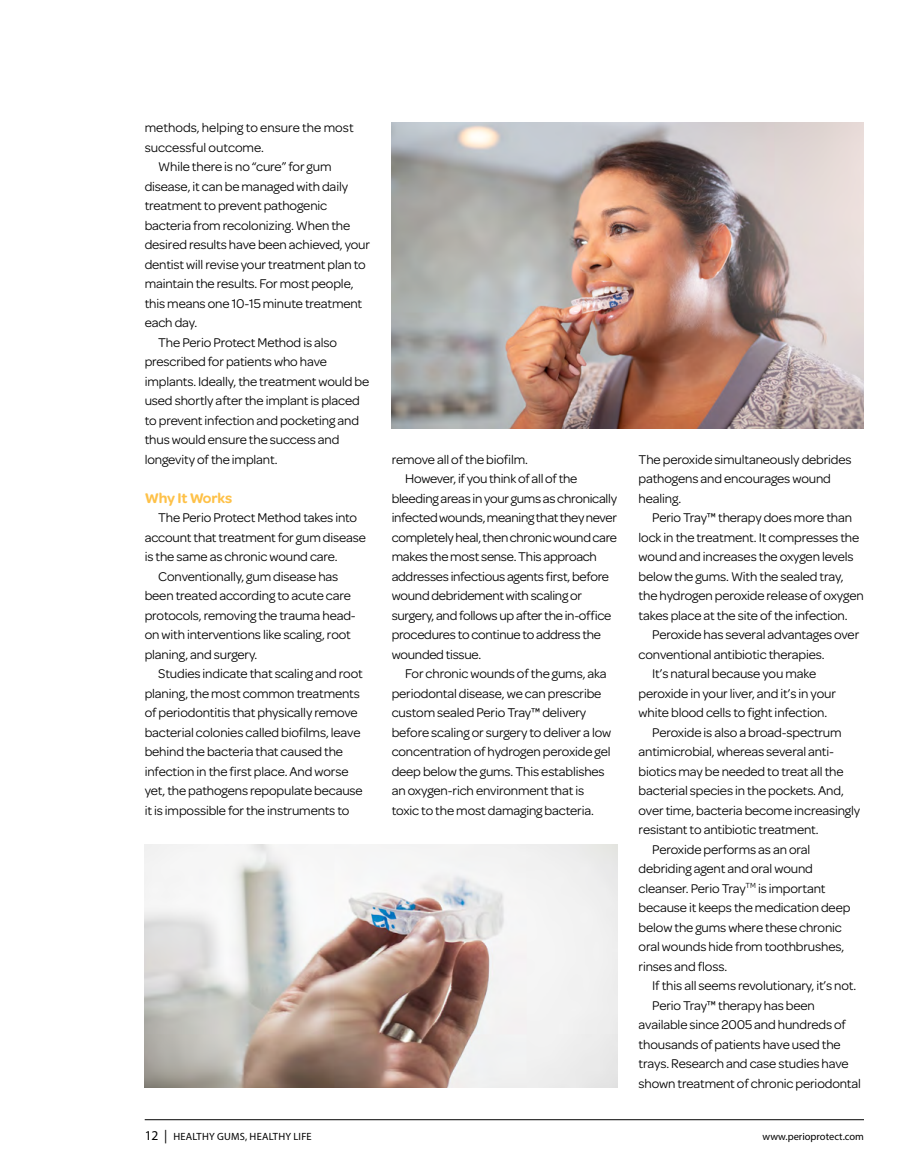
<style>
.page{position:relative;width:918px;height:1161px;background:#fff}
.page>*{position:absolute;margin:0;border:0;box-sizing:border-box;transform-origin:0 0}
.Body{font:600 15px "Omnes";letter-spacing:-.01em;color:#fec148}
.Body-2{font:13.5px/19.5px "Omnes";letter-spacing:-.01em;color:#000}
.t1{font:10.5px "Myriad Pro";letter-spacing:.015em;color:#000}
.s1{font-size:13.5px}
</style>
<div class="page">
<hr style="left:145px;top:1119px;width:719px;height:1px;background:#000">
<img style="left:392px;top:123px;width:472px;height:305px">
<img style="left:145px;top:844px;width:472px;height:244px">
<p class="Body-2" style="left:145px;top:117px;width:210px">methods, helping to ensure the most successful outcome.</p>
<p class="Body-2" style="left:145px;top:156px;width:227px;text-indent:14px">While there is no “cure” for gum disease, it can be managed with daily treatment to prevent pathogenic bacteria from recolonizing. When the desired results have been achieved, your dentist will revise your treatment plan to maintain the results. For most people, this means one 10-15 minute treatment each day.</p>
<p class="Body-2" style="left:145px;top:331px;width:226px;text-indent:14px">The Perio Protect Method is also prescribed for patients who have implants. Ideally, the treatment would be used shortly after the implant is placed to prevent infection and pocketing and thus would ensure the success and longevity of the implant.</p>
<p class="Body" style="left:145px;top:487px;width:89px">Why It Works</p>
<p class="Body-2" style="left:145px;top:507px;width:223px;text-indent:14px">The Perio Protect Method takes into account that treatment for gum disease is the same as chronic wound care.</p>
<p class="Body-2" style="left:145px;top:565px;width:213px;text-indent:14px">Conventionally, gum disease has been treated according to acute care protocols, removing the trauma head&shy;on with interventions like scaling, root planing, and surgery.</p>
<p class="Body-2" style="left:145px;top:663px;width:220px;text-indent:14px">Studies indicate that scaling and root planing, the most common treatments of periodontitis that physically remove bacterial colonies called biofilms, leave behind the bacteria that caused the infection in the first place. And worse yet, the pathogens repopulate because it is impossible for the instruments to</p>
<p class="Body-2" style="left:392px;top:448px;width:138px">remove all of the biofilm.</p>
<p class="Body-2" style="left:392px;top:468px;width:227px;text-indent:14px">However, if you think of all of the bleeding areas in your gums as chronically infected wounds, meaning that they never completely heal, then chronic wound care makes the most sense. This approach addresses infectious agents first, before wound debridement with scaling or surgery, and follows up after the in-office procedures to continue to address the wounded tissue.</p>
<p class="Body-2" style="left:392px;top:663px;width:221px;text-indent:14px">For chronic wounds of the gums, aka periodontal disease, we can prescribe custom sealed Perio Tray™ delivery before scaling or surgery to deliver a low concentration of hydrogen peroxide gel deep below the gums. This establishes an oxygen-rich environment that is toxic to the most damaging bacteria.</p>
<p class="Body-2" style="left:639px;top:448px;width:215px">The peroxide simultaneously debrides pathogens and encourages wound healing.</p>
<p class="Body-2" style="left:639px;top:507px;width:227px;text-indent:14px">Perio Tray™ therapy does more than lock in the treatment. It compresses the wound and increases the oxygen levels below the gums. With the sealed tray, the hydrogen peroxide release of oxygen takes place at the site of the infection.</p>
<p class="Body-2" style="left:639px;top:624px;width:222px;text-indent:14px">Peroxide has several advantages over conventional antibiotic therapies.</p>
<p class="Body-2" style="left:639px;top:663px;width:199px;text-indent:14px">It’s natural because you make peroxide in your liver, and it’s in your white blood cells to fight infection.</p>
<p class="Body-2" style="left:639px;top:721px;width:223px;text-indent:14px">Peroxide is also a broad-spectrum antimicrobial, whereas several anti&shy;biotics may be needed to treat all the bacterial species in the pockets. And, over time, bacteria become increasingly resistant to antibiotic treatment.</p>
<p class="Body-2" style="left:639px;top:838px;width:213px;text-indent:14px">Peroxide performs as an oral debriding agent and oral wound cleanser. Perio Tray<sup>TM</sup> is important because it keeps the medication deep below the gums where these chronic oral wounds hide from toothbrushes, rinses and floss.</p>
<p class="Body-2" style="left:652px;top:975px;width:206px">If this all seems revolutionary, it’s not.</p>
<p class="Body-2" style="left:639px;top:994px;width:224px;text-indent:14px">Perio Tray™ therapy has been available since 2005 and hundreds of thousands of patients have used the trays. Research and case studies have shown treatment of chronic periodontal</p>
<p class="t1" style="left:145px;top:1130px;width:169px"><span class="s1">12 |</span> HEALTHY GUMS, HEALTHY LIFE</p>
<p class="t1" style="left:763px;top:1130px;width:103px">www.perioprotect.com</p>
</div>
